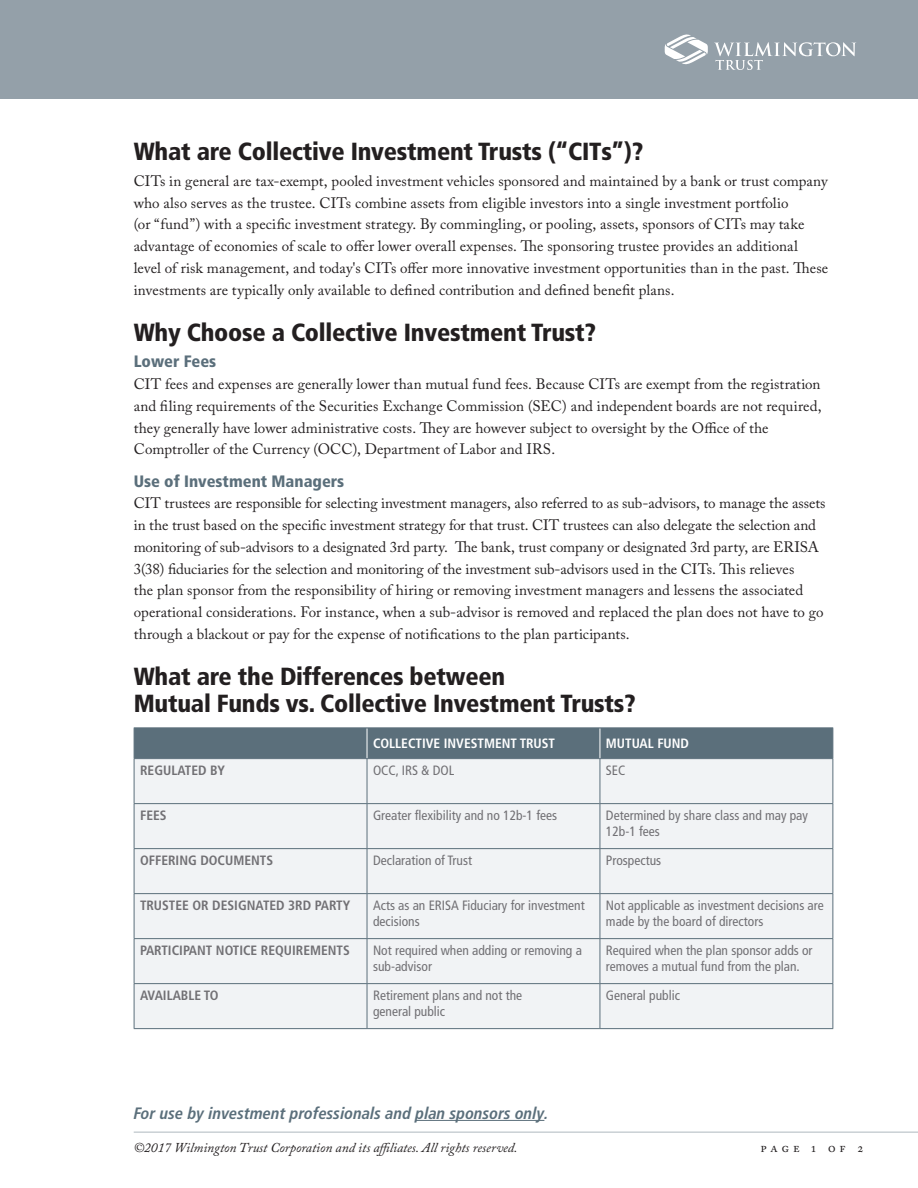
<style>
.page{position:relative;width:918px;height:1188px;background:#fff}
.page>*{position:absolute;margin:0;border:0;box-sizing:border-box;transform-origin:0 0}
.intro_text{font:900 condensed 24.75px/27px "Frutiger LT Std";letter-spacing:-.01em;color:#231f20}
.intro_text-2{font:italic 700 condensed 16.5px "Frutiger LT Pro";color:#5b6f7b}
.intro_text-3{font:900 condensed 16.5px "Frutiger LT Std";color:#5b6f7b}
.intro_text-4{font:15px/21.8px "Adobe Caslon Pro";letter-spacing:.005em;color:#231f20}
.intro_text-5{font:condensed 13.5px/16.2px "Frutiger LT Std";color:#717074}
.intro_text-6{font:700 condensed 13.5px "Frutiger LT Std";color:#717074}
.t1{font:italic 13.5px "Adobe Caslon Pro";color:#231f20}
.intro_text-7{font:700 condensed 13.5px "Frutiger LT Std";color:#fff}
.t2{font:13.5px "Adobe Caslon Pro";letter-spacing:.285em;color:#231f20}
.s1{font-size:15px}
</style>
<div class="page">
<div style="left:0;top:0;width:918px;height:99px;background:#94a0a9"></div>
<svg style="left:665px;top:35px;width:43px;height:30px"></svg>
<svg style="left:714px;top:42px;width:142px;height:28px"></svg>
<hr style="left:134px;top:1132px;width:784px;height:1px;background:#aeb8be">
<hr style="left:416px;top:1120px;width:128px;height:1px;background:#5b6f7b">
<div style="left:135px;top:729px;width:697px;height:29px;background:#5b6f7b"></div>
<div style="left:135px;top:759px;width:697px;height:269px;background:#f1f3f5"></div>
<hr style="left:134px;top:759px;width:1px;height:44px;background:#5b6f7b">
<hr style="left:367px;top:759px;width:1px;height:44px;background:#5b6f7b">
<hr style="left:600px;top:759px;width:1px;height:44px;background:#5b6f7b">
<hr style="left:832px;top:759px;width:1px;height:44px;background:#5b6f7b">
<hr style="left:134px;top:803px;width:233px;height:1px;background:#5b6f7b">
<hr style="left:134px;top:804px;width:1px;height:44px;background:#5b6f7b">
<hr style="left:367px;top:803px;width:233px;height:1px;background:#5b6f7b">
<hr style="left:367px;top:804px;width:1px;height:44px;background:#5b6f7b">
<hr style="left:600px;top:803px;width:233px;height:1px;background:#5b6f7b">
<hr style="left:600px;top:804px;width:1px;height:44px;background:#5b6f7b">
<hr style="left:832px;top:804px;width:1px;height:44px;background:#5b6f7b">
<hr style="left:134px;top:848px;width:233px;height:1px;background:#5b6f7b">
<hr style="left:134px;top:849px;width:1px;height:44px;background:#5b6f7b">
<hr style="left:367px;top:848px;width:233px;height:1px;background:#5b6f7b">
<hr style="left:367px;top:849px;width:1px;height:44px;background:#5b6f7b">
<hr style="left:600px;top:848px;width:233px;height:1px;background:#5b6f7b">
<hr style="left:600px;top:849px;width:1px;height:44px;background:#5b6f7b">
<hr style="left:832px;top:849px;width:1px;height:44px;background:#5b6f7b">
<hr style="left:134px;top:893px;width:233px;height:1px;background:#5b6f7b">
<hr style="left:134px;top:894px;width:1px;height:44px;background:#5b6f7b">
<hr style="left:367px;top:893px;width:233px;height:1px;background:#5b6f7b">
<hr style="left:367px;top:894px;width:1px;height:44px;background:#5b6f7b">
<hr style="left:600px;top:893px;width:233px;height:1px;background:#5b6f7b">
<hr style="left:600px;top:894px;width:1px;height:44px;background:#5b6f7b">
<hr style="left:832px;top:894px;width:1px;height:44px;background:#5b6f7b">
<hr style="left:134px;top:938px;width:233px;height:1px;background:#5b6f7b">
<hr style="left:134px;top:939px;width:1px;height:44px;background:#5b6f7b">
<hr style="left:367px;top:938px;width:233px;height:1px;background:#5b6f7b">
<hr style="left:367px;top:939px;width:1px;height:44px;background:#5b6f7b">
<hr style="left:600px;top:938px;width:233px;height:1px;background:#5b6f7b">
<hr style="left:600px;top:939px;width:1px;height:44px;background:#5b6f7b">
<hr style="left:832px;top:939px;width:1px;height:44px;background:#5b6f7b">
<hr style="left:134px;top:983px;width:233px;height:1px;background:#5b6f7b">
<hr style="left:134px;top:984px;width:1px;height:44px;background:#5b6f7b">
<hr style="left:367px;top:983px;width:233px;height:1px;background:#5b6f7b">
<hr style="left:367px;top:984px;width:1px;height:44px;background:#5b6f7b">
<hr style="left:600px;top:983px;width:233px;height:1px;background:#5b6f7b">
<hr style="left:600px;top:984px;width:1px;height:44px;background:#5b6f7b">
<hr style="left:832px;top:984px;width:1px;height:44px;background:#5b6f7b">
<hr style="left:134px;top:1028px;width:233px;height:1px;background:#5b6f7b">
<hr style="left:367px;top:1028px;width:233px;height:1px;background:#5b6f7b">
<hr style="left:600px;top:1028px;width:233px;height:1px;background:#5b6f7b">
<hr style="left:367px;top:728px;width:1px;height:30px;background:#fff">
<hr style="left:600px;top:728px;width:1px;height:30px;background:#fff">
<hr style="left:134px;top:728px;width:233px;height:1px;background:#5b6f7b">
<hr style="left:134px;top:728px;width:1px;height:30px;background:#5b6f7b">
<hr style="left:367px;top:728px;width:233px;height:1px;background:#5b6f7b">
<hr style="left:600px;top:728px;width:233px;height:1px;background:#5b6f7b">
<hr style="left:832px;top:728px;width:1px;height:30px;background:#5b6f7b">
<hr style="left:134px;top:758px;width:233px;height:1px;background:#5b6f7b">
<hr style="left:367px;top:758px;width:233px;height:1px;background:#5b6f7b">
<hr style="left:600px;top:758px;width:233px;height:1px;background:#5b6f7b">
<p class="intro_text" style="left:134px;top:137px;width:511px">What are Collective Investment Trusts (“CITs”)?</p>
<p class="intro_text-4" style="left:134px;top:170px;width:696px">CITs in general are tax-exempt, pooled investment vehicles sponsored and maintained by a bank or trust company who also serves as the trustee. CITs combine assets from eligible investors into a single investment portfolio<br>(or “fund”) with a specific investment strategy. By commingling, or pooling, assets, sponsors of CITs may take advantage of economies of scale to offer lower overall expenses. The sponsoring trustee provides an additional level of risk management, and today's CITs offer more innovative investment opportunities than in the past. These investments are typically only available to defined contribution and defined benefit plans.</p>
<p class="intro_text" style="left:134px;top:319px;width:464px">Why Choose a Collective Investment Trust?</p>
<p class="intro_text-3" style="left:134px;top:352px;width:84px">Lower Fees</p>
<p class="intro_text-4" style="left:134px;top:373px;width:689px">CIT fees and expenses are generally lower than mutual fund fees. Because CITs are exempt from the registration and filing requirements of the Securities Exchange Commission (SEC) and independent boards are not required, they generally have lower administrative costs. They are however subject to oversight by the Office of the Comptroller of the Currency (OCC), Department of Labor and IRS.</p>
<p class="intro_text-3" style="left:134px;top:471px;width:212px">Use of Investment Managers</p>
<p class="intro_text-4" style="left:134px;top:492px;width:693px">CIT trustees are responsible for selecting investment managers, also referred to as sub-advisors, to manage the assets in the trust based on the specific investment strategy for that trust. CIT trustees can also delegate the selection and monitoring of sub-advisors to a designated 3rd party. The bank, trust company or designated 3rd party, are ERISA 3(38) fiduciaries for the selection and monitoring of the investment sub-advisors used in the CITs. This relieves<br>the plan sponsor from the responsibility of hiring or removing investment managers and lessens the associated operational considerations. For instance, when a sub-advisor is removed and replaced the plan does not have to go through a blackout or pay for the expense of notifications to the plan participants.</p>
<p class="intro_text" style="left:134px;top:663px;width:504px">What are the Differences between<br>Mutual Funds vs. Collective Investment Trusts?</p>
<p class="intro_text-7" style="left:373px;top:736px;width:184px">COLLECTIVE INVESTMENT TRUST</p>
<p class="intro_text-7" style="left:606px;top:736px;width:85px">MUTUAL FUND</p>
<p class="intro_text-6" style="left:140px;top:762px;width:87px">REGULATED BY</p>
<p class="intro_text-5" style="left:373px;top:762px;width:83px">OCC, IRS &amp; DOL</p>
<p class="intro_text-5" style="left:606px;top:762px;width:21px">SEC</p>
<p class="intro_text-6" style="left:140px;top:807px;width:28px">FEES</p>
<p class="intro_text-5" style="left:373px;top:807px;width:186px">Greater flexibility and no 12b-1 fees</p>
<p class="intro_text-5" style="left:606px;top:807px;width:204px">Determined by share class and may pay<br>12b-1 fees</p>
<p class="intro_text-6" style="left:140px;top:852px;width:135px">OFFERING DOCUMENTS</p>
<p class="intro_text-5" style="left:373px;top:852px;width:100px">Declaration of Trust</p>
<p class="intro_text-5" style="left:606px;top:852px;width:57px">Prospectus</p>
<p class="intro_text-6" style="left:140px;top:897px;width:212px">TRUSTEE OR DESIGNATED 3RD PARTY</p>
<p class="intro_text-5" style="left:373px;top:897px;width:213px">Acts as an ERISA Fiduciary for investment decisions</p>
<p class="intro_text-5" style="left:606px;top:897px;width:219px">Not applicable as investment decisions are made by the board of directors</p>
<p class="intro_text-6" style="left:140px;top:942px;width:211px">PARTICIPANT NOTICE REQUIREMENTS</p>
<p class="intro_text-5" style="left:373px;top:942px;width:210px">Not required when adding or removing a sub-advisor</p>
<p class="intro_text-5" style="left:606px;top:942px;width:208px">Required when the plan sponsor adds or removes a mutual fund from the plan.</p>
<p class="intro_text-6" style="left:140px;top:987px;width:80px">AVAILABLE TO</p>
<p class="intro_text-5" style="left:373px;top:987px;width:151px">Retirement plans and not the general public</p>
<p class="intro_text-5" style="left:606px;top:987px;width:75px">General public</p>
<p class="intro_text-2" style="left:134px;top:1103px;width:416px">For use by investment professionals and plan sponsors only.</p>
<p class="t1" style="left:134px;top:1139px;width:385px">©2017 Wilmington Trust Corporation and its affiliates. All rights reserved.</p>
<p class="t2" style="left:761px;top:1140px;width:105px">page <span class="s1">1</span> of 2</p>
</div>
